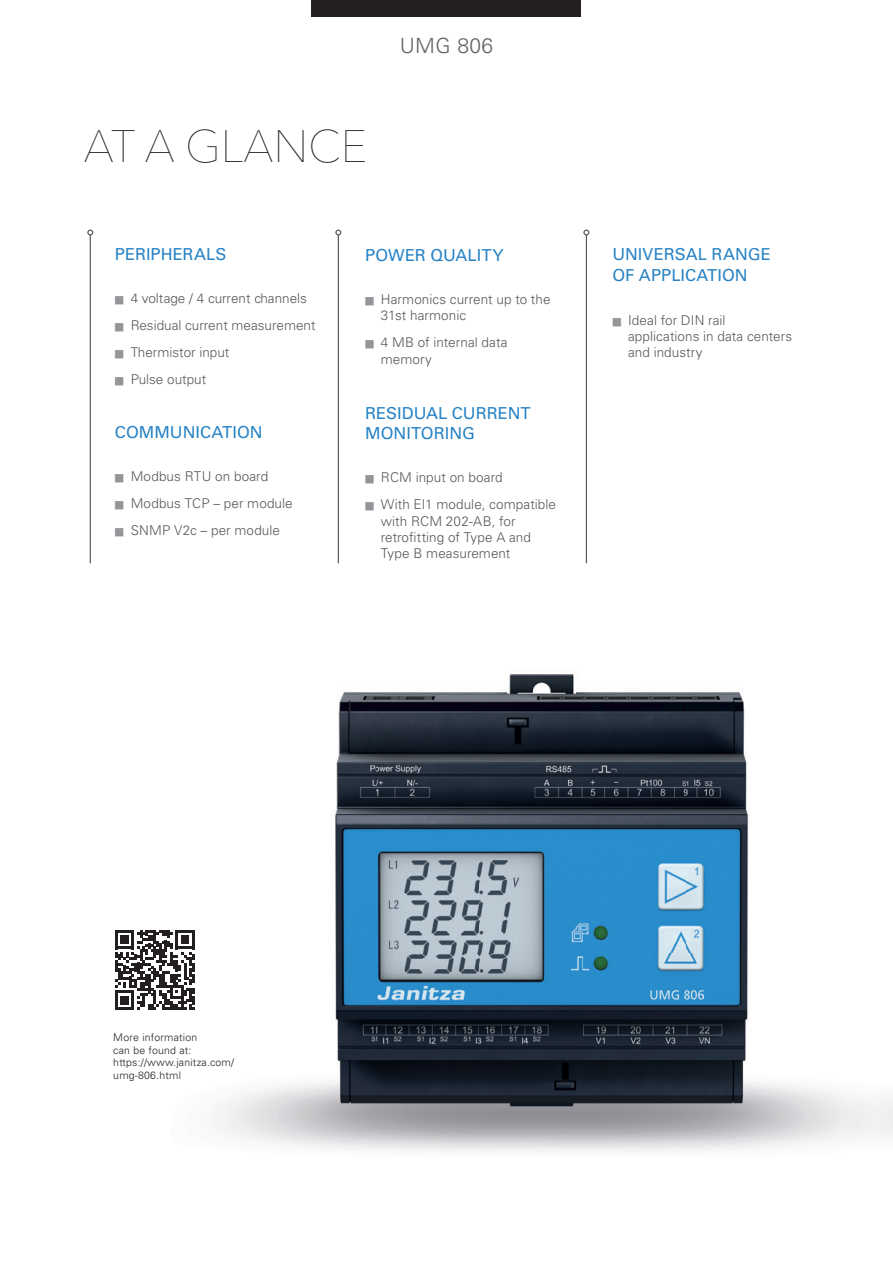
<style>
.page{position:relative;width:893px;height:1263px;background:#fff}
.page>*{position:absolute;margin:0;border:0;box-sizing:border-box;transform-origin:0 0}
.t1{font:200 45px "Avenir Next LT Pro";color:#231f20}
.t2{font:300 21px "Univers LT Std";letter-spacing:.02em;color:#636366}
.t3{font:16.5px/21.6px "Univers LT Std";color:#2783c5}
.t4{font:300 13.5px/16.2px "Univers LT Std";letter-spacing:.005em;color:#57585a}
.t5{font:300 10.5px/12.6px "Univers LT Std";letter-spacing:.02em;color:#231f20}
.s1{color:#939598}
</style>
<div class="page">
<img style="left:213px;top:674px;width:633px;height:477px">
<hr style="left:90px;top:235px;width:1px;height:328px;background:#57585a">
<svg style="left:87px;top:230px;width:6px;height:6px"></svg>
<hr style="left:338px;top:235px;width:1px;height:328px;background:#57585a">
<svg style="left:335px;top:230px;width:6px;height:6px"></svg>
<hr style="left:586px;top:235px;width:1px;height:328px;background:#57585a">
<svg style="left:583px;top:230px;width:6px;height:6px"></svg>
<svg style="left:115px;top:930px;width:80px;height:80px"></svg>
<div style="left:312px;top:0;width:269px;height:17px;background:#231f20"></div>
<h1 class="t1" style="left:84px;top:119px;width:285px">AT A GLANCE</h1>
<h2 class="t2" style="left:400px;top:33px;width:95px">UMG 806</h2>
<p class="t3" style="left:115px;top:243px;width:113px">PERIPHERALS</p>
<p class="t4" style="left:115px;top:290px;width:194px"><span class="s1">■</span> 4 voltage / 4 current channels</p>
<p class="t4" style="left:115px;top:317px;width:202px"><span class="s1">■</span> Residual current measurement</p>
<p class="t4" style="left:115px;top:344px;width:116px"><span class="s1">■</span> Thermistor input</p>
<p class="t4" style="left:115px;top:371px;width:93px"><span class="s1">■</span> Pulse output</p>
<p class="t3" style="left:115px;top:421px;width:149px">COMMUNICATION</p>
<p class="t4" style="left:115px;top:468px;width:155px"><span class="s1">■</span> Modbus RTU on board</p>
<p class="t4" style="left:115px;top:495px;width:179px"><span class="s1">■</span> Modbus TCP – per module</p>
<p class="t4" style="left:115px;top:522px;width:167px"><span class="s1">■</span> SNMP V2c – per module</p>
<p class="t3" style="left:365px;top:244px;width:140px">POWER QUALITY</p>
<p class="t4" style="left:381px;top:291px;width:171px;text-indent:-16px"><span class="s1">■</span> Harmonics current up to the<br>31st harmonic</p>
<p class="t4" style="left:381px;top:334px;width:128px;text-indent:-16px"><span class="s1">■</span> 4 MB of internal data memory</p>
<p class="t3" style="left:365px;top:404px;width:167px;line-height:19.8px">RESIDUAL CURRENT<br>MONITORING</p>
<p class="t4" style="left:365px;top:469px;width:139px"><span class="s1">■</span> RCM input on board</p>
<p class="t4" style="left:381px;top:496px;width:177px;text-indent:-16px"><span class="s1">■</span> With EI1 module, compatible with RCM 202-AB, for retrofitting of Type A and<br>Type B measurement</p>
<p class="t3" style="left:612px;top:243px;width:160px">UNIVERSAL RANGE<br>OF APPLICATION</p>
<p class="t4" style="left:628px;top:312px;width:166px;text-indent:-16px"><span class="s1">■</span> Ideal for DIN rail applications in data centers and industry</p>
<p class="t5" style="left:113px;top:1031px;width:122px">More information<br>can be found at: https://www.janitza.com/ umg-806.html</p>
</div>
